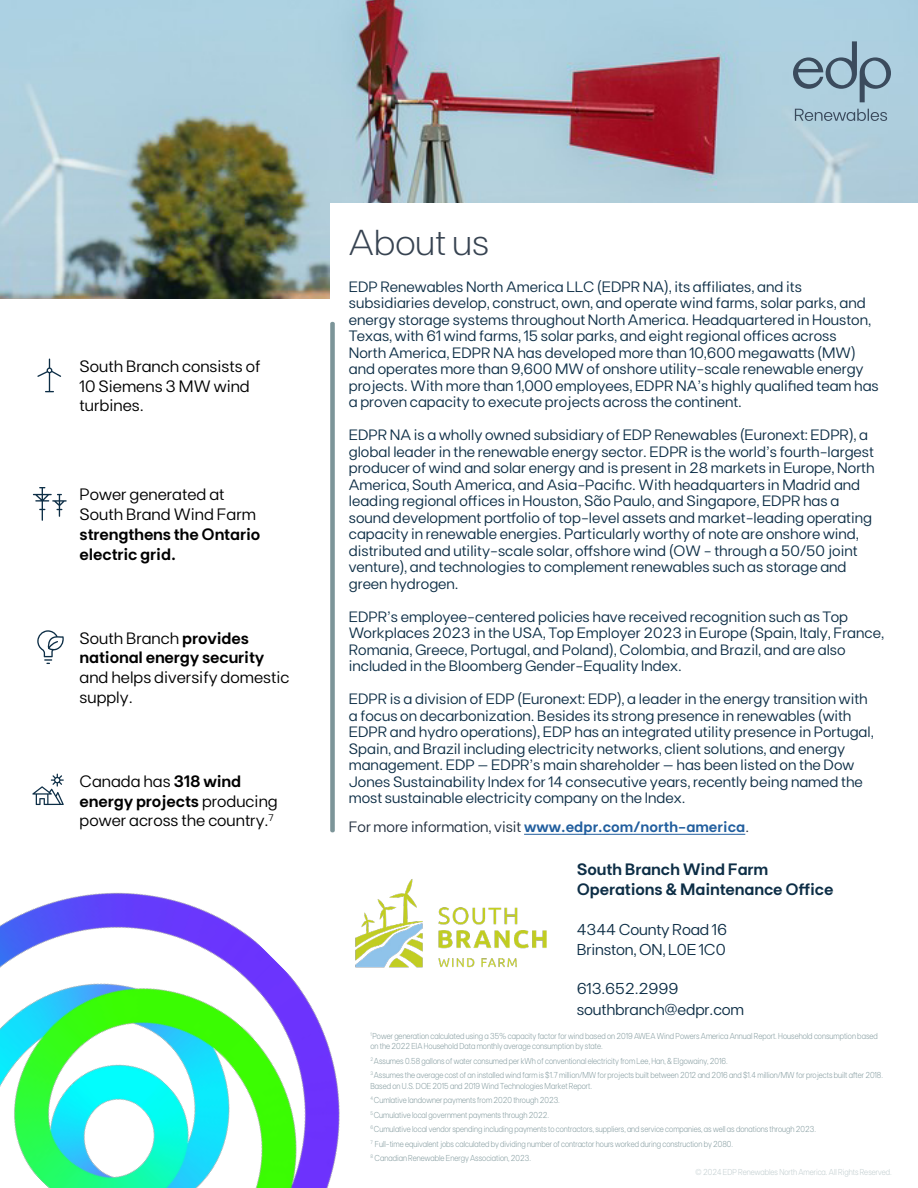
<style>
.page{position:relative;width:918px;height:1188px;background:#fff}
.page>*{position:absolute;margin:0;border:0;box-sizing:border-box;transform-origin:0 0}
.t1{font:300 36px "FT Base";color:#374351}
.t2{font:16.5px/19.8px "FT Base";color:#000}
.t3{font:600 16.5px/19.8px "FT Base";letter-spacing:-.01em;color:#000}
.t4{font:600 16.5px/20.2px "FT Base";letter-spacing:-.01em;color:#0d2e46}
.t5{font:15.75px/19.5px "FT Base";letter-spacing:-.01em;color:#0d2e46}
.t6{font:15px/16.5px "FT Base";color:#0d2e46}
.t7{font:600 15px "FT Base";color:#215e9e}
.t8{font:300 8.7px/14.5px "FT Base";color:#7c9599;scale:.85 1}
.t9{font:300 8.7px "FT Base";color:#bdcacc;scale:.85 1}
.s1{font-weight:400}
.s2{font-weight:600}
.s3{font-weight:400;color:#212e3e}
</style>
<div class="page">
<img style="left:0;top:0;width:918px;height:298px">
<svg style="left:32px;top:774px;width:32px;height:26px"></svg>
<svg style="left:33px;top:487px;width:34px;height:34px"></svg>
<svg style="left:37px;top:630px;width:27px;height:34px"></svg>
<svg style="left:37px;top:359px;width:24px;height:33px"></svg>
<svg style="left:793px;top:41px;width:98px;height:80px;background:#95b2c3"></svg>
<img style="left:0;top:800px;width:340px;height:388px">
<div style="left:330px;top:203px;width:588px;height:134px;background:#fff"></div>
<hr style="left:524px;top:834px;width:221px;height:1px;background:#215e9e">
<div style="left:330px;top:322px;width:5px;height:510px;background:#7c9599;border-radius:2px"></div>
<img style="left:355px;top:879px;width:192px;height:89px">
<p class="t2" style="left:80px;top:356px;width:182px">South Branch consists of<br>10 Siemens 3 MW wind turbines.</p>
<p class="t2" style="left:80px;top:484px;width:178px">Power generated at<br>South Brand Wind Farm</p>
<p class="t3" style="left:80px;top:524px;width:182px">strengthens the Ontario electric grid.</p>
<p class="t3" style="left:80px;top:628px;width:186px"><span class="s1">South Branch</span> provides national energy security</p>
<p class="t2" style="left:80px;top:667px;width:211px">and helps diversify domestic supply.</p>
<p class="t2" style="left:80px;top:771px;width:200px">Canada has <span class="s2">318 wind energy projects</span> producing power across the country.<sup>7</sup></p>
<h1 class="t1" style="left:349px;top:221px;width:142px">About us</h1>
<p class="t6" style="left:349px;top:278px;width:531px">EDP Renewables North America LLC (EDPR NA), its affiliates, and its subsidiaries develop, construct, own, and operate wind farms, solar parks, and energy storage systems throughout North America. Headquartered in Houston, Texas, with 61 wind farms, 15 solar parks, and eight regional offices across<br>North America, EDPR NA has developed more than 10,600 megawatts (MW) and operates more than 9,600 MW of onshore utility-scale renewable energy projects. With more than 1,000 employees, EDPR NA’s highly qualified team has a proven capacity to execute projects across the continent.</p>
<p class="t6" style="left:349px;top:427px;width:527px">EDPR NA is a wholly owned subsidiary of EDP Renewables (Euronext: EDPR), a global leader in the renewable energy sector. EDPR is the world’s fourth-largest producer of wind and solar energy and is present in 28 markets in Europe, North America, South America, and Asia-Pacific. With headquarters in Madrid and leading regional offices in Houston, São Paulo, and Singapore, EDPR has a sound development portfolio of top-level assets and market-leading operating capacity in renewable energies. Particularly worthy of note are onshore wind, distributed and utility-scale solar, offshore wind (OW - through a 50/50 joint venture), and technologies to complement renewables such as storage and green hydrogen.</p>
<p class="t6" style="left:349px;top:608px;width:537px">EDPR’s employee-centered policies have received recognition such as Top Workplaces 2023 in the USA, Top Employer 2023 in Europe (Spain, Italy, France, Romania, Greece, Portugal, and Poland), Colombia, and Brazil, and are also included in the Bloomberg Gender-Equality Index.</p>
<p class="t6" style="left:349px;top:691px;width:526px">EDPR is a division of EDP (Euronext: EDP), a leader in the energy transition with a focus on decarbonization. Besides its strong presence in renewables (with EDPR and hydro operations), EDP has an integrated utility presence in Portugal, Spain, and Brazil including electricity networks, client solutions, and energy management. EDP – EDPR’s main shareholder – has been listed on the Dow Jones Sustainability Index for 14 consecutive years, recently being named the most sustainable electricity company on the Index.</p>
<p class="t7" style="left:349px;top:818px;width:402px"><span class="s3">For more information, visit</span> www.edpr.com/north-america<span class="s3">.</span></p>
<p class="t4" style="left:577px;top:859px;width:258px">South Branch Wind Farm<br>Operations &amp; Maintenance Office</p>
<p class="t5" style="left:577px;top:920px;width:152px">4344 County Road 16<br>Brinston, ON, L0E 1C0</p>
<p class="t5" style="left:577px;top:979px;width:169px;line-height:20.2px">613.652.2999 southbranch@edpr.com</p>
<p class="t8" style="left:370px;top:1030px;width:598px;line-height:10.5px"><sup>1</sup> Power generation calculated using a 35% capacity factor for wind based on 2019 AWEA Wind Powers America Annual Report. Household consumption based on the 2022 EIA Household Data monthly average consumption by state.</p>
<p class="t8" style="left:370px;top:1053px;width:605px"><sup>2</sup> Assumes 0.58 gallons of water consumed per kWh of conventional electricity from Lee, Han, &amp; Elgowainy, 2016.<br><sup>3</sup> Assumes the average cost of an installed wind farm is $1.7 million/MW for projects built between 2012 and 2016 and $1.4 million/MW for projects built after 2018.</p>
<p class="t8" style="left:370px;top:1078px;width:526px">Based on U.S. DOE 2015 and 2019 Wind Technologies Market Report.<br><sup>4</sup> Cumlative landowner payments from 2020 through 2023.<br><sup>5</sup> Cumulative local government payments through 2022.<br><sup>6</sup> Cumulative local vendor spending including payments to contractors, suppliers, and service companies, as well as donations through 2023.<br><sup>7</sup> Full-time equivalent jobs calculated by dividing number of contractor hours worked during construction by 2080.<br><sup>8</sup> Canadian Renewable Energy Association, 2023.</p>
<p class="t9" style="left:696px;top:1166px;width:232px">© 2024 EDP Renewables North America. All Rights Reserved.</p>
</div>
